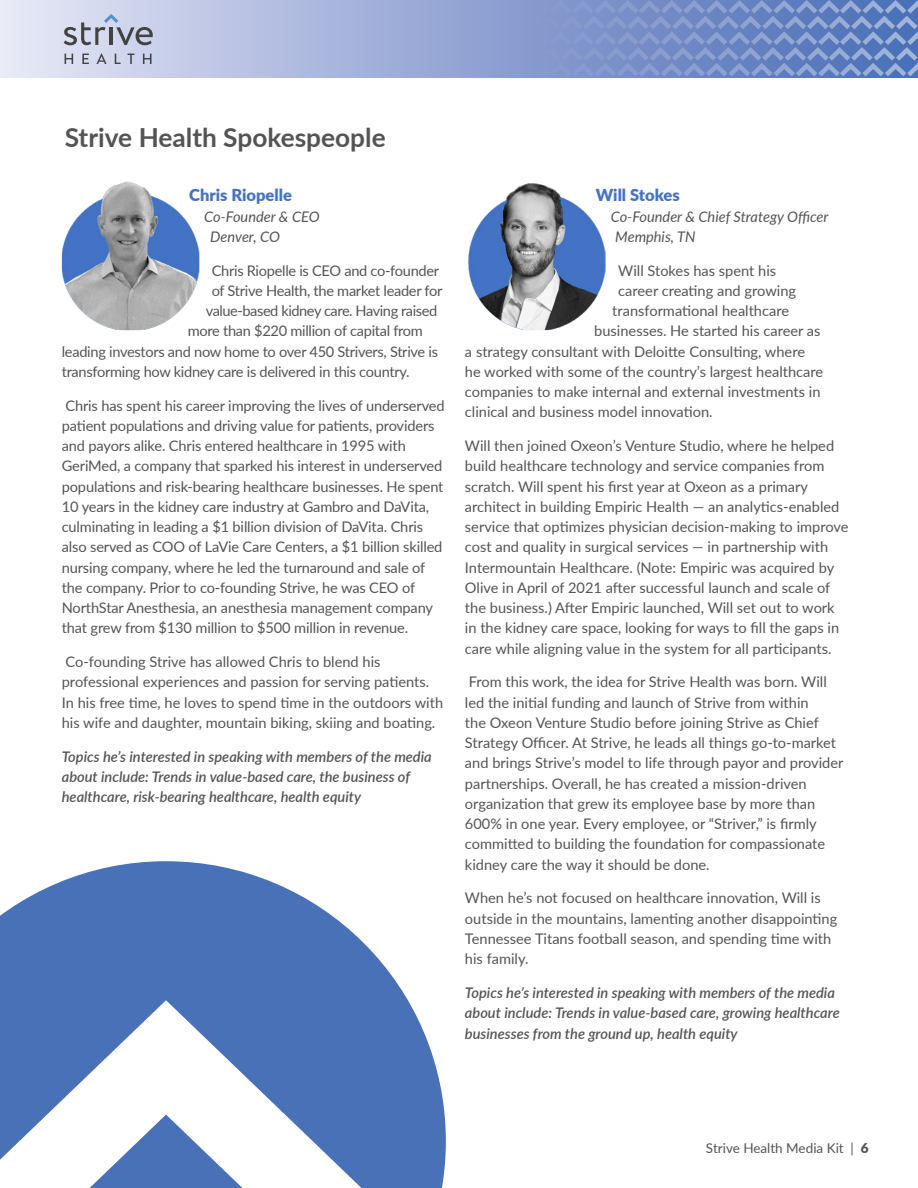
<style>
.page{position:relative;width:918px;height:1188px;background:#fff}
.page>*{position:absolute;margin:0;border:0;box-sizing:border-box;transform-origin:0 0}
.t1{font:700 26.25px "Lato";color:#545456}
.t2{font:900 16.5px "Lato";color:#4472c4}
.t3{font:14.7px/20.2px "Lato";color:#545456}
.t4{font:italic 600 14.7px/20.2px "Lato";color:#545456}
.t5{font:14.7px "Lato";letter-spacing:-.02em;color:#545456}
.t6{font:italic 14.7px/20.2px "Lato";color:#545456}
.t7{font:14.7px "Lato";letter-spacing:-.03em;color:#545456}
.t8{font:13.5px "Lato";color:#545456}
.s1{font-weight:900}
</style>
<div class="page">
<svg style="left:0;top:0;width:918px;height:77px;background:#b4bee0"></svg>
<svg style="left:65px;top:54px;width:8px;height:10px"></svg>
<svg style="left:82px;top:54px;width:7px;height:10px"></svg>
<svg style="left:97px;top:53px;width:9px;height:11px"></svg>
<svg style="left:115px;top:54px;width:6px;height:10px"></svg>
<svg style="left:128px;top:54px;width:7px;height:10px"></svg>
<svg style="left:143px;top:54px;width:9px;height:10px"></svg>
<svg style="left:64px;top:14px;width:89px;height:31px;background:#afb4c5"></svg>
<svg style="left:516px;top:0;width:402px;height:76px;background:#768fc7"></svg>
<img style="left:62px;top:181px;width:137px;height:149px">
<img style="left:468px;top:183px;width:138px;height:147px">
<svg style="left:0;top:861px;width:446px;height:327px;fill:#4971b8"></svg>
<svg style="left:0;top:1000px;width:362px;height:188px;fill:#4971b8"></svg>
<h1 class="t1" style="left:65px;top:118px;width:322px">Strive Health Spokespeople</h1>
<p class="t2" style="left:189px;top:183px;width:104px">Chris Riopelle</p>
<p class="t6" style="left:210px;top:206px;width:111px;text-indent:-6px">Co-Founder &amp; CEO<br>Denver, CO</p>
<p class="t5" style="left:212px;top:260px;width:229px">Chris Riopelle is CEO and co-founder</p>
<p class="t5" style="left:212px;top:280px;width:232px">of Strive Health, the market leader for</p>
<p class="t7" style="left:206px;top:300px;width:233px">value-based kidney care. Having raised</p>
<p class="t5" style="left:188px;top:320px;width:237px">more than $220 million of capital from</p>
<p class="t5" style="left:62px;top:341px;width:378px">leading investors and now home to over 450 Strivers, Strive is</p>
<p class="t5" style="left:62px;top:361px;width:349px">transforming how kidney care is delivered in this country.</p>
<p class="t3" style="left:62px;top:395px;width:384px">Chris has spent his career improving the lives of underserved patient populations and driving value for patients, providers and payors alike. Chris entered healthcare in 1995 with GeriMed, a company that sparked his interest in underserved populations and risk-bearing healthcare businesses. He spent 10 years in the kidney care industry at Gambro and DaVita, culminating in leading a $1 billion division of DaVita. Chris also served as COO of LaVie Care Centers, a $1 billion skilled nursing company, where he led the turnaround and sale of the company. Prior to co-founding Strive, he was CEO of NorthStar Anesthesia, an anesthesia management company that grew from $130 million to $500 million in revenue.</p>
<p class="t3" style="left:62px;top:651px;width:383px">Co-founding Strive has allowed Chris to blend his professional experiences and passion for serving patients.<br>In his free time, he loves to spend time in the outdoors with his wife and daughter, mountain biking, skiing and boating.</p>
<p class="t4" style="left:62px;top:746px;width:372px">Topics he’s interested in speaking with members of the media about include: Trends in value-based care, the business of healthcare, risk-bearing healthcare, health equity</p>
<p class="t2" style="left:596px;top:183px;width:85px">Will Stokes</p>
<p class="t6" style="left:615px;top:206px;width:215px;text-indent:-4px">Co-Founder &amp; Chief Strategy Officer<br>Memphis, TN</p>
<p class="t3" style="left:618px;top:259px;width:159px">Will Stokes has spent his</p>
<p class="t3" style="left:618px;top:280px;width:179px">career creating and growing</p>
<p class="t3" style="left:612px;top:300px;width:178px">transformational healthcare</p>
<p class="t3" style="left:594px;top:320px;width:228px">businesses. He started his career as</p>
<p class="t3" style="left:465px;top:341px;width:342px">a strategy consultant with Deloitte Consulting, where</p>
<p class="t3" style="left:465px;top:361px;width:360px">he worked with some of the country’s largest healthcare</p>
<p class="t3" style="left:465px;top:381px;width:357px">companies to make internal and external investments in</p>
<p class="t3" style="left:465px;top:401px;width:249px">clinical and business model innovation.</p>
<p class="t3" style="left:465px;top:435px;width:385px">Will then joined Oxeon’s Venture Studio, where he helped build healthcare technology and service companies from scratch. Will spent his first year at Oxeon as a primary architect in building Empiric Health — an analytics-enabled service that optimizes physician decision-making to improve cost and quality in surgical services — in partnership with Intermountain Healthcare. (Note: Empiric was acquired by Olive in April of 2021 after successful launch and scale of the business.) After Empiric launched, Will set out to work in the kidney care space, looking for ways to fill the gaps in care while aligning value in the system for all participants.</p>
<p class="t3" style="left:465px;top:671px;width:380px">From this work, the idea for Strive Health was born. Will led the initial funding and launch of Strive from within<br>the Oxeon Venture Studio before joining Strive as Chief Strategy Officer. At Strive, he leads all things go-to-market and brings Strive’s model to life through payor and provider partnerships. Overall, he has created a mission-driven organization that grew its employee base by more than 600% in one year. Every employee, or “Striver,” is firmly committed to building the foundation for compassionate kidney care the way it should be done.</p>
<p class="t3" style="left:465px;top:887px;width:374px">When he’s not focused on healthcare innovation, Will is outside in the mountains, lamenting another disappointing Tennessee Titans football season, and spending time with his family.</p>
<p class="t4" style="left:465px;top:982px;width:376px">Topics he’s interested in speaking with members of the media about include: Trends in value-based care, growing healthcare businesses from the ground up, health equity</p>
<p class="t8" style="left:706px;top:1138px;width:164px">Strive Health Media Kit | <span class="s1">6</span></p>
</div>
